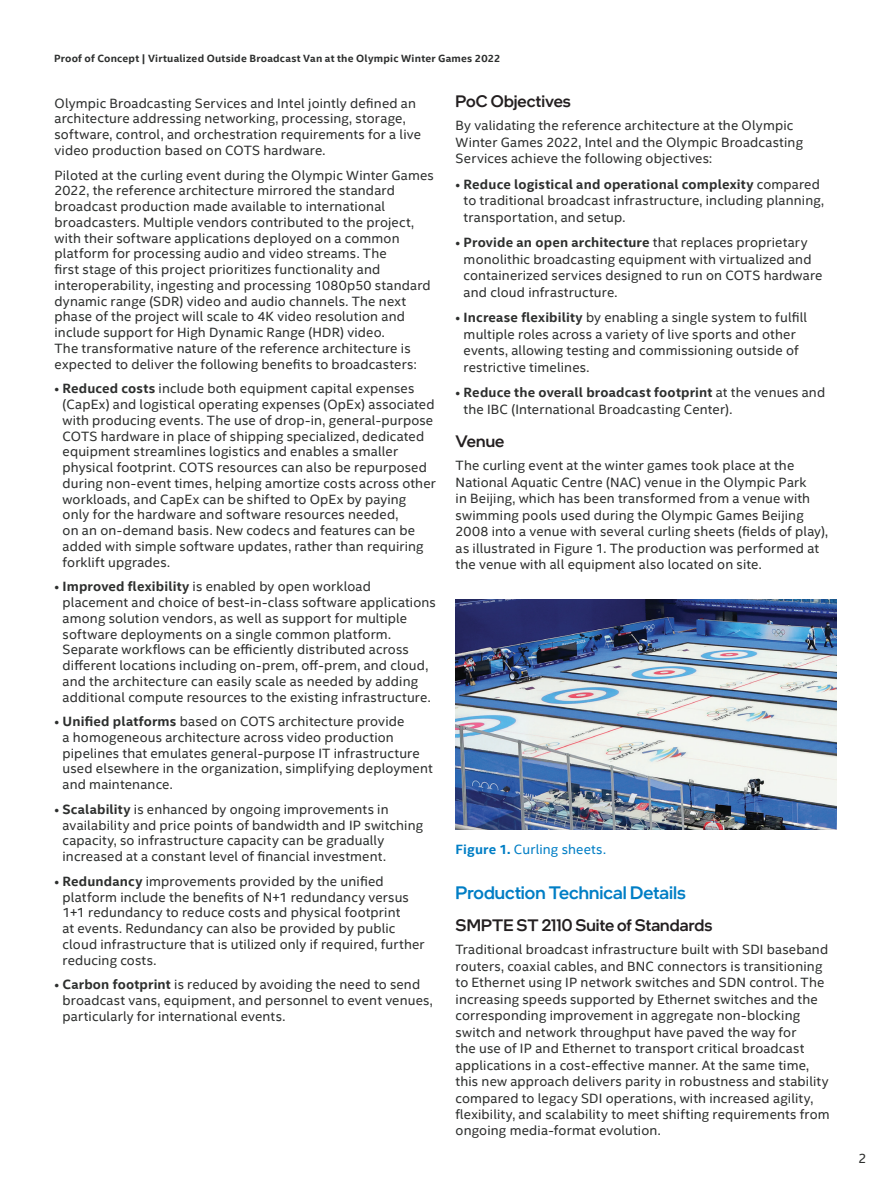
<style>
.page{position:relative;width:891px;height:1188px;background:#fff}
.page>*{position:absolute;margin:0;border:0;box-sizing:border-box;transform-origin:0 0}
.t1{font:500 18px "Intel One Display";color:#007ec5}
.t2{font:500 16.5px "Intel One Display";letter-spacing:.005em;color:#231f20}
.t3{font:13.5px/15.8px "Intel Clear";letter-spacing:.01em;color:#2d2f2e}
.t4{font:13.5px "Intel Clear";letter-spacing:.01em;color:#007ec5}
.t5{font:700 10.5px "Intel Clear";letter-spacing:.02em;color:#2d2f2e}
.s1{font-weight:700}
</style>
<div class="page">
<img style="left:456px;top:600px;width:381px;height:229px">
<p class="t5" style="left:54px;top:51px;width:448px">Proof of Concept | Virtualized Outside Broadcast Van at the Olympic Winter Games 2022</p>
<p class="t3" style="left:55px;top:95px;width:368px">Olympic Broadcasting Services and Intel jointly defined an architecture addressing networking, processing, storage, software, control, and orchestration requirements for a live video production based on COTS hardware.</p>
<p class="t3" style="left:55px;top:167px;width:381px">Piloted at the curling event during the Olympic Winter Games 2022, the reference architecture mirrored the standard broadcast production made available to international broadcasters. Multiple vendors contributed to the project, with their software applications deployed on a common platform for processing audio and video streams. The<br>first stage of this project prioritizes functionality and interoperability, ingesting and processing 1080p50 standard dynamic range (SDR) video and audio channels. The next phase of the project will scale to 4K video resolution and include support for High Dynamic Range (HDR) video.<br>The transformative nature of the reference architecture is expected to deliver the following benefits to broadcasters:</p>
<p class="t3" style="left:63px;top:380px;width:375px;text-indent:-8px">• <span class="s1">Reduced costs</span> include both equipment capital expenses (CapEx) and logistical operating expenses (OpEx) associated with producing events. The use of drop-in, general-purpose COTS hardware in place of shipping specialized, dedicated equipment streamlines logistics and enables a smaller physical footprint. COTS resources can also be repurposed during non-event times, helping amortize costs across other workloads, and CapEx can be shifted to OpEx by paying only for the hardware and software resources needed,<br>on an on-demand basis. New codecs and features can be added with simple software updates, rather than requiring forklift upgrades.</p>
<p class="t3" style="left:63px;top:578px;width:375px;text-indent:-8px">• <span class="s1">Improved flexibility</span> is enabled by open workload placement and choice of best-in-class software applications among solution vendors, as well as support for multiple software deployments on a single common platform.<br>Separate workflows can be efficiently distributed across different locations including on-prem, off-prem, and cloud, and the architecture can easily scale as needed by adding additional compute resources to the existing infrastructure.</p>
<p class="t3" style="left:63px;top:713px;width:372px;text-indent:-8px">• <span class="s1">Unified platforms</span> based on COTS architecture provide<br>a homogeneous architecture across video production pipelines that emulates general-purpose IT infrastructure used elsewhere in the organization, simplifying deployment and maintenance.</p>
<p class="t3" style="left:63px;top:801px;width:362px;text-indent:-8px">• <span class="s1">Scalability</span> is enhanced by ongoing improvements in availability and price points of bandwidth and IP switching capacity, so infrastructure capacity can be gradually increased at a constant level of financial investment.</p>
<p class="t3" style="left:63px;top:873px;width:364px;text-indent:-8px">• <span class="s1">Redundancy</span> improvements provided by the unified platform include the benefits of N+1 redundancy versus 1+1 redundancy to reduce costs and physical footprint<br>at events. Redundancy can also be provided by public cloud infrastructure that is utilized only if required, further reducing costs.</p>
<p class="t3" style="left:63px;top:976px;width:372px;text-indent:-8px">• <span class="s1">Carbon footprint</span> is reduced by avoiding the need to send broadcast vans, equipment, and personnel to event venues, particularly for international events.</p>
<p class="t2" style="left:456px;top:91px;width:117px">PoC Objectives</p>
<p class="t3" style="left:456px;top:117px;width:349px;line-height:16.5px">By validating the reference architecture at the Olympic<br>Winter Games 2022, Intel and the Olympic Broadcasting<br>Services achieve the following objectives:</p>
<p class="t3" style="left:464px;top:175px;width:362px;line-height:16.5px;text-indent:-8px">• <span class="s1">Reduce logistical and operational complexity</span> compared to traditional broadcast infrastructure, including planning, transportation, and setup.</p>
<p class="t3" style="left:464px;top:234px;width:360px;line-height:16.5px;text-indent:-8px">• <span class="s1">Provide an open architecture</span> that replaces proprietary monolithic broadcasting equipment with virtualized and containerized services designed to run on COTS hardware and cloud infrastructure.</p>
<p class="t3" style="left:464px;top:309px;width:345px;line-height:16.5px;text-indent:-8px">• <span class="s1">Increase flexibility</span> by enabling a single system to fulfill multiple roles across a variety of live sports and other events, allowing testing and commissioning outside of restrictive timelines.</p>
<p class="t3" style="left:464px;top:384px;width:363px;line-height:16.5px;text-indent:-8px">• <span class="s1">Reduce the overall broadcast footprint</span> at the venues and the IBC (International Broadcasting Center).</p>
<p class="t2" style="left:456px;top:431px;width:50px">Venue</p>
<p class="t3" style="left:456px;top:457px;width:374px;line-height:16.5px">The curling event at the winter games took place at the National Aquatic Centre (NAC) venue in the Olympic Park<br>in Beijing, which has been transformed from a venue with swimming pools used during the Olympic Games Beijing 2008 into a venue with several curling sheets (fields of play), as illustrated in Figure 1. The production was performed at the venue with all equipment also located on site.</p>
<p class="t4" style="left:456px;top:840px;width:152px"><span class="s1">Figure 1.</span> Curling sheets.</p>
<h1 class="t1" style="left:456px;top:881px;width:232px">Production Technical Details</h1>
<p class="t2" style="left:456px;top:914px;width:258px">SMPTE ST 2110 Suite of Standards</p>
<p class="t3" style="left:456px;top:941px;width:376px;line-height:16.5px">Traditional broadcast infrastructure built with SDI baseband routers, coaxial cables, and BNC connectors is transitioning to Ethernet using IP network switches and SDN control. The increasing speeds supported by Ethernet switches and the corresponding improvement in aggregate non-blocking switch and network throughput have paved the way for<br>the use of IP and Ethernet to transport critical broadcast applications in a cost-effective manner. At the same time, this new approach delivers parity in robustness and stability compared to legacy SDI operations, with increased agility, flexibility, and scalability to meet shifting requirements from ongoing media-format evolution.</p>
<p class="t3" style="left:858px;top:1150px;width:10px">2</p>
</div>
